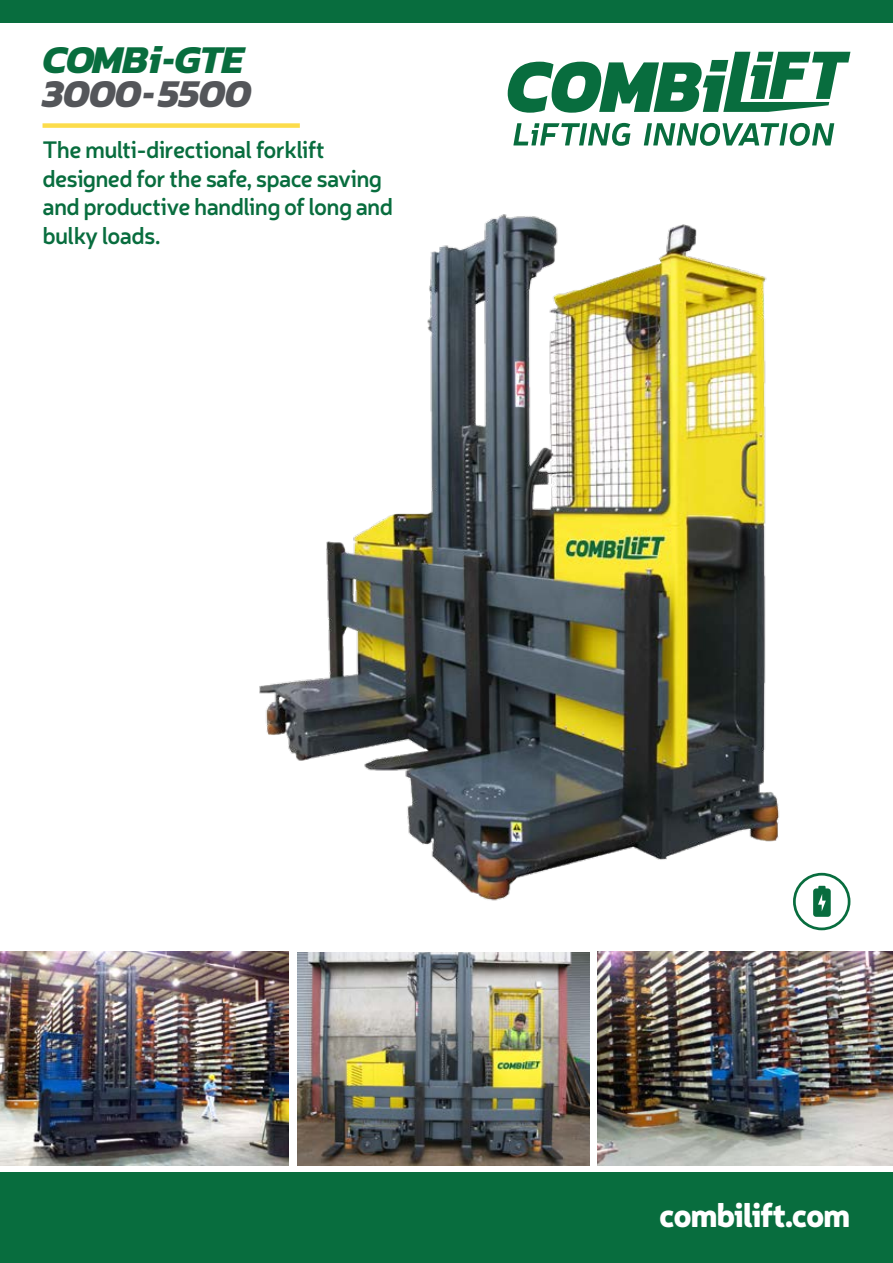
<style>
.page{position:relative;width:893px;height:1263px;background:#fff}
.page>*{position:absolute;margin:0;border:0;box-sizing:border-box;transform-origin:0 0}
.t1{font:italic 700 40.05px "Kanit";letter-spacing:-.02em;color:#086d3e}
.t2{font:italic 700 40.05px "Kanit";letter-spacing:-.02em;color:#54565a}
.t3{font:900 33px "Neris";letter-spacing:-.04em;color:#fff}
.t4{font:600 23.7px/28.5px "Neris";letter-spacing:-.03em;color:#086d3e}
</style>
<div class="page">
<div style="left:0;top:1172px;width:893px;height:91px;background:#086d3e"></div>
<div style="left:0;top:0;width:893px;height:22px;background:#086d3e"></div>
<svg style="left:508px;top:52px;width:342px;height:61px"></svg>
<svg style="left:515px;top:123px;width:115px;height:9px"></svg>
<svg style="left:646px;top:123px;width:188px;height:23px"></svg>
<div style="left:43px;top:123px;width:257px;height:5px;background:#fcdc4b"></div>
<svg style="left:793px;top:873px;width:57px;height:57px"></svg>
<img style="left:259px;top:132px;width:528px;height:769px">
<img style="left:0;top:952px;width:289px;height:213px">
<img style="left:598px;top:952px;width:295px;height:213px">
<img style="left:297px;top:952px;width:292px;height:213px">
<h1 class="t1" style="left:43px;top:28px;width:203px">COMBi-GTE</h1>
<h1 class="t2" style="left:43px;top:62px;width:210px">3000- 5500</h1>
<p class="t4" style="left:43px;top:134px;width:352px">The multi-directional forklift designed for the safe, space saving and productive handling of long and bulky loads.</p>
<h2 class="t3" style="left:659px;top:1191px;width:193px">combilift.com</h2>
</div>
